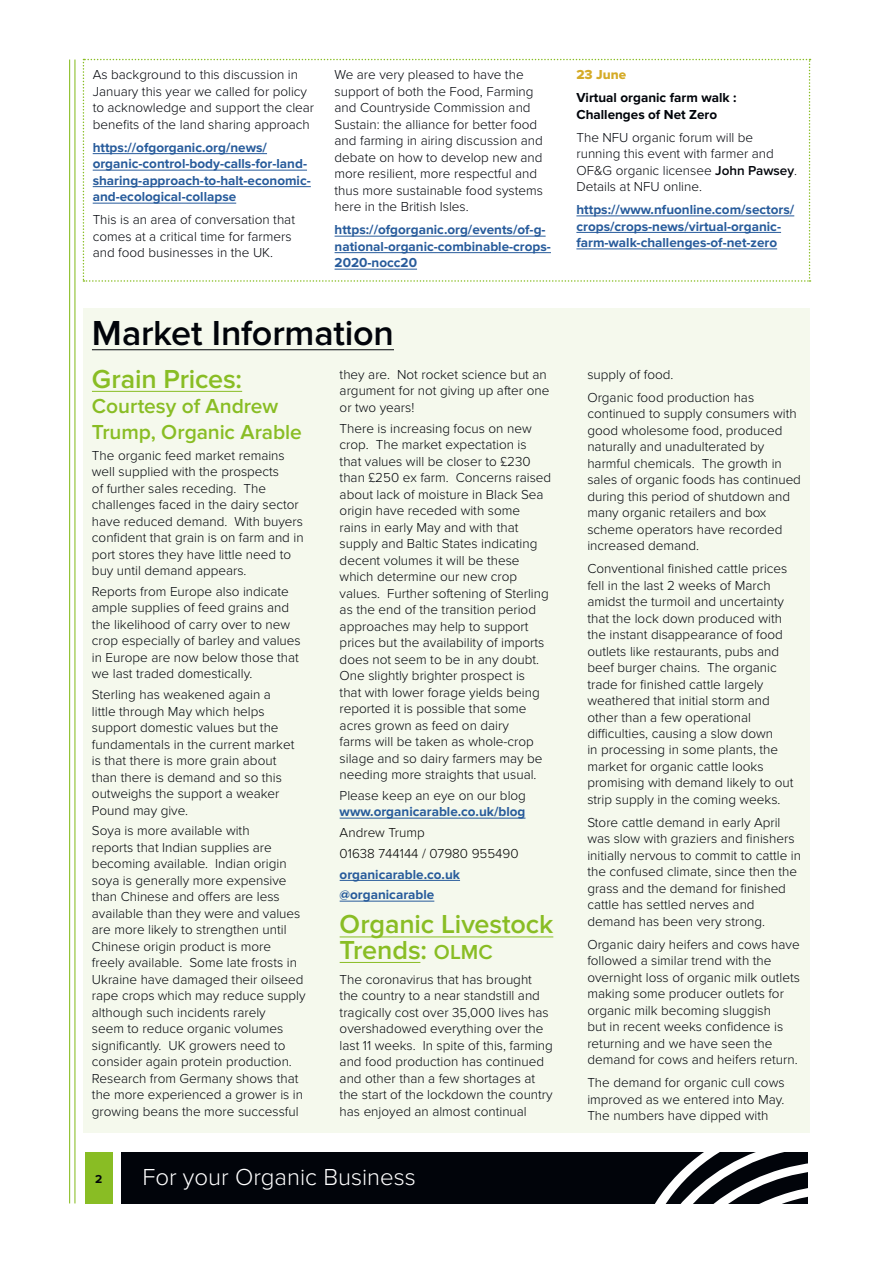
<style>
.page{position:relative;width:893px;height:1263px;background:#fff}
.page>*{position:absolute;margin:0;border:0;box-sizing:border-box;transform-origin:0 0}
.t1{font:600 36px "Proxima Nova";letter-spacing:-.01em;color:#01040a}
.t2{font:600 27px/25.5px "Proxima Nova";letter-spacing:-.005em;color:#89bd24}
.t3{font:300 24px "Proxima Nova";color:#fff}
.t4{font:600 21px/25.5px "Proxima Nova";letter-spacing:-.005em;color:#89bd24}
.t5{font:300 13.5px/16.5px "Proxima Nova";color:#01040a}
.t6{font:700 13.5px/16.5px "Proxima Nova";color:#275b9b}
.t7{font:300 13.5px/20.7px "Proxima Nova";color:#000}
.t8{font:700 13.5px/23px "Proxima Nova";color:#01040a}
.t9{font:700 12px "Proxima Nova";color:#01040a}
.s1{font-weight:300;color:#01040a}
.s2{font-weight:700;color:#275b9b}
.s3{font-size:21px}
.s4{font-family:"Proxima Nova Extrabld";font-weight:400;color:#d5ab27}
.s5{font-weight:700}
.s6{font-weight:600}
</style>
<div class="page">
<div style="left:85px;top:1152px;width:28px;height:51px;background:#89bd24"></div>
<div style="left:121px;top:1152px;width:687px;height:51px;background:#01040a"></div>
<svg style="left:655px;top:1152px;width:153px;height:51px"></svg>
<hr style="left:74px;top:60px;width:1px;height:1143px;background:#89bd24">
<hr style="left:69px;top:60px;width:1px;height:1143px;background:#89bd24">
<div style="left:83px;top:308px;width:726px;height:825px;background:#f5f9ed"></div>
<hr style="left:92px;top:349px;width:302px;height:1px;background:#01040a">
<hr style="left:92px;top:391px;width:150px;height:1px;background:#89bd24">
<hr style="left:340px;top:818px;width:185px;height:1px;background:#275b9b">
<hr style="left:340px;top:880px;width:120px;height:1px;background:#275b9b">
<hr style="left:340px;top:901px;width:94px;height:1px;background:#275b9b">
<hr style="left:340px;top:937px;width:213px;height:1px;background:#89bd24">
<hr style="left:340px;top:962px;width:80px;height:1px;background:#89bd24">
<svg style="left:83px;top:59px;width:727px;height:223px"></svg>
<p class="t5" style="left:93px;top:67px;width:223px">As background to this discussion in January this year we called for policy to acknowledge and support the clear benefits of the land sharing approach</p>
<p class="t6" style="left:93px;top:140px;width:220px">https://ofgorganic.org/news/ organic-control-body-calls-for-land&shy;sharing-approach-to-halt-economic&shy;and-ecological-collapse</p>
<p class="t5" style="left:93px;top:212px;width:204px">This is an area of conversation that comes at a critical time for farmers and food businesses in the UK.</p>
<p class="t5" style="left:335px;top:67px;width:210px">We are very pleased to have the support of both the Food, Farming and Countryside Commission and Sustain: the alliance for better food and farming in airing discussion and debate on how to develop new and more resilient, more respectful and thus more sustainable food systems here in the British Isles.</p>
<p class="t6" style="left:335px;top:222px;width:218px">https://ofgorganic.org/events/of-g&shy;national-organic-combinable-crops-<br>2020-nocc20</p>
<p class="t1" style="left:92px;top:313px;width:303px">Market Information</p>
<p class="t2" style="left:92px;top:367px;width:152px">Grain Prices:</p>
<p class="t4" style="left:92px;top:394px;width:212px">Courtesy of Andrew<br>Trump, Organic Arable</p>
<p class="t5" style="left:92px;top:447px;width:213px">The organic feed market remains well supplied with the prospects<br>of further sales receding. The challenges faced in the dairy sector have reduced demand. With buyers confident that grain is on farm and in port stores they have little need to buy until demand appears.</p>
<p class="t5" style="left:92px;top:583px;width:210px">Reports from Europe also indicate ample supplies of feed grains and the likelihood of carry over to new crop especially of barley and values in Europe are now below those that we last traded domestically.</p>
<p class="t5" style="left:92px;top:687px;width:204px">Sterling has weakened again a little through May which helps support domestic values but the fundamentals in the current market is that there is more grain about than there is demand and so this outweighs the support a weaker<br>Pound may give.</p>
<p class="t5" style="left:92px;top:823px;width:215px">Soya is more available with<br>reports that Indian supplies are becoming available. Indian origin soya is generally more expensive than Chinese and offers are less available than they were and values are more likely to strengthen until Chinese origin product is more freely available. Some late frosts in Ukraine have damaged their oilseed rape crops which may reduce supply although such incidents rarely<br>seem to reduce organic volumes significantly. UK growers need to consider again protein production.<br>Research from Germany shows that the more experienced a grower is in growing beans the more successful</p>
<p class="t5" style="left:340px;top:366px;width:211px">they are. Not rocket science but an argument for not giving up after one or two years!</p>
<p class="t5" style="left:340px;top:420px;width:213px">There is increasing focus on new crop. The market expectation is that values will be closer to £230 than £250 ex farm. Concerns raised about lack of moisture in Black Sea origin have receded with some<br>rains in early May and with that supply and Baltic States indicating decent volumes it will be these which determine our new crop values. Further softening of Sterling as the end of the transition period approaches may help to support prices but the availability of imports does not seem to be in any doubt.<br>One slightly brighter prospect is<br>that with lower forage yields being reported it is possible that some acres grown as feed on dairy<br>farms will be taken as whole-crop silage and so dairy farmers may be needing more straights that usual.</p>
<p class="t6" style="left:340px;top:788px;width:188px"><span class="s1">Please keep an eye on our blog </span>www.organicarable.co.uk/blog</p>
<p class="t7" style="left:340px;top:822px;width:181px">Andrew Trump<br>01638 744144 / 07980 955490 <span class="s2">organicarable.co.uk @organicarable</span></p>
<p class="t2" style="left:340px;top:913px;width:215px">Organic Livestock<br>Trends: <span class="s3">OLMC</span></p>
<p class="t5" style="left:340px;top:971px;width:215px">The coronavirus that has brought the country to a near standstill and tragically cost over 35,000 lives has overshadowed everything over the last 11 weeks. In spite of this, farming and food production has continued and other than a few shortages at the start of the lockdown the country has enjoyed an almost continual</p>
<p class="t9" style="left:95px;top:1172px;width:9px">2</p>
<h3 class="t3" style="left:142px;top:1163px;width:275px">For your Organic Business</h3>
<p class="t8" style="left:576px;top:64px;width:162px"><span class="s4">23 June<br></span>Virtual organic farm walk :</p>
<p class="t5" style="left:576px;top:103px;width:178px;line-height:23px"><span class="s5">Challenges of Net Zero<br></span>The NFU organic forum will be</p>
<p class="t5" style="left:576px;top:146px;width:222px">running this event with farmer and<br>OF&amp;G organic licensee <span class="s6">John Pawsey</span>.<br>Details at NFU online.</p>
<p class="t6" style="left:576px;top:202px;width:219px">https://www.nfuonline.com/sectors/ crops/crops-news/virtual-organic&shy;farm-walk-challenges-of-net-zero</p>
<p class="t5" style="left:587px;top:363px;width:168px;line-height:23px">supply of food.<br>Organic food production has</p>
<p class="t5" style="left:587px;top:406px;width:215px">continued to supply consumers with good wholesome food, produced naturally and unadulterated by harmful chemicals. The growth in sales of organic foods has continued during this period of shutdown and many organic retailers and box scheme operators have recorded increased demand.</p>
<p class="t5" style="left:587px;top:561px;width:208px">Conventional finished cattle prices fell in the last 2 weeks of March amidst the turmoil and uncertainty that the lock down produced with the instant disappearance of food outlets like restaurants, pubs and beef burger chains. The organic trade for finished cattle largely weathered that initial storm and other than a few operational difficulties, causing a slow down<br>in processing in some plants, the market for organic cattle looks promising with demand likely to out strip supply in the coming weeks.</p>
<p class="t5" style="left:587px;top:814px;width:215px">Store cattle demand in early April was slow with graziers and finishers initially nervous to commit to cattle in the confused climate, since then the grass and the demand for finished cattle has settled nerves and demand has been very strong.</p>
<p class="t5" style="left:587px;top:936px;width:214px">Organic dairy heifers and cows have followed a similar trend with the overnight loss of organic milk outlets making some producer outlets for organic milk becoming sluggish<br>but in recent weeks confidence is returning and we have seen the demand for cows and heifers return.</p>
<p class="t5" style="left:587px;top:1075px;width:199px;text-align:justify">The demand for organic cull cows improved as we entered into May.<br>The numbers have dipped with</p>
</div>
